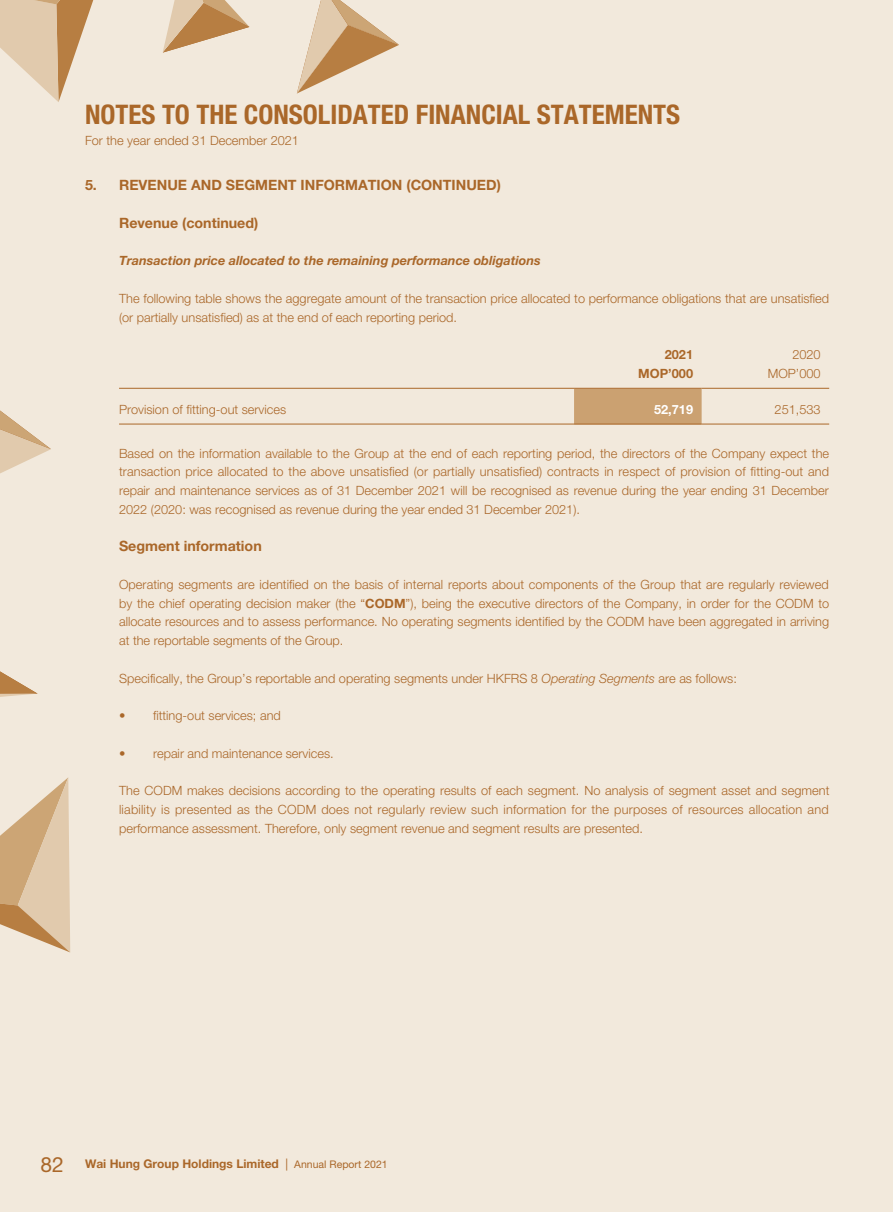
<style>
.page{position:relative;width:893px;height:1212px;background:#f2e9dc}
.page>*{position:absolute;margin:0;border:0;box-sizing:border-box;transform-origin:0 0}
.t1{font:700 condensed 27px "Helvetica Neue LT Std";color:#aa6729}
.t2{font:700 14.25px "Helvetica Neue LT Std";color:#aa6729}
.t3{font:300 12.75px/18.8px "Helvetica Neue LT Std";color:#aa6729;text-align:justify}
.t4{font:italic 700 12.75px "Helvetica Neue LT Std";color:#aa6729}
.t5{font:700 12.75px "Helvetica Neue LT Std";color:#aa6729}
.t6{font:700 12.75px "Helvetica Neue LT Std";color:#fff}
.t7{font:700 12px "Helvetica Neue LT Std";color:#aa6729}
.s1{font-weight:700}
.s2{font-style:italic}
.s3{font-weight:400;font-size:21px}
.s4{font-weight:400}
.s5{font-weight:400;font-size:10.5px}
</style>
<div class="page">
<svg style="left:0;top:671px;width:38px;height:26px"></svg>
<svg style="left:0;top:0;width:94px;height:102px"></svg>
<svg style="left:297px;top:0;width:102px;height:94px"></svg>
<svg style="left:0;top:410px;width:51px;height:64px"></svg>
<svg style="left:0;top:777px;width:70px;height:175px"></svg>
<svg style="left:163px;top:0;width:86px;height:53px"></svg>
<div style="left:574px;top:389px;width:128px;height:35px;background:#cba171"></div>
<hr style="left:119px;top:388px;width:455px;height:1px;background:#aa6729">
<hr style="left:574px;top:388px;width:128px;height:1px;background:#aa6729">
<hr style="left:702px;top:388px;width:127px;height:1px;background:#aa6729">
<hr style="left:119px;top:424px;width:455px;height:1px;background:#aa6729">
<hr style="left:574px;top:424px;width:128px;height:1px;background:#aa6729">
<hr style="left:702px;top:424px;width:127px;height:1px;background:#aa6729">
<h1 class="t1" style="left:85px;top:99px;width:597px">NOTES TO THE CONSOLIDATED FINANCIAL STATEMENTS</h1>
<p class="t3" style="left:85px;top:131px;width:216px">For the year ended 31 December 2021</p>
<p class="t2" style="left:85px;top:177px;width:417px">5. REVENUE AND SEGMENT INFORMATION (CONTINUED)</p>
<p class="t2" style="left:119px;top:214px;width:141px">Revenue (continued)</p>
<p class="t4" style="left:119px;top:253px;width:423px">Transaction price allocated to the remaining performance obligations</p>
<p class="t3" style="left:119px;top:289px;width:712px">The following table shows the aggregate amount of the transaction price allocated to performance obligations that are unsatisfied (or partially unsatisfied) as at the end of each reporting period.</p>
<p class="t5" style="left:665px;top:347px;width:30px">2021</p>
<p class="t3" style="left:792px;top:345px;width:30px">2020</p>
<p class="t5" style="left:638px;top:365px;width:56px">MOP’000</p>
<p class="t3" style="left:768px;top:364px;width:54px">MOP’000</p>
<p class="t3" style="left:119px;top:400px;width:169px">Provision of fitting-out services</p>
<p class="t6" style="left:654px;top:401px;width:40px">52,719</p>
<p class="t3" style="left:775px;top:400px;width:48px">251,533</p>
<p class="t3" style="left:119px;top:443px;width:712px">Based on the information available to the Group at the end of each reporting period, the directors of the Company expect the transaction price allocated to the above unsatisfied (or partially unsatisfied) contracts in respect of provision of fitting-out and repair and maintenance services as of 31 December 2021 will be recognised as revenue during the year ending 31 December 2022 (2020: was recognised as revenue during the year ended 31 December 2021).</p>
<p class="t2" style="left:119px;top:537px;width:144px">Segment information</p>
<p class="t3" style="left:119px;top:575px;width:712px">Operating segments are identified on the basis of internal reports about components of the Group that are regularly reviewed by the chief operating decision maker (the “<span class="s1">CODM</span>”), being the executive directors of the Company, in order for the CODM to allocate resources and to assess performance. No operating segments identified by the CODM have been aggregated in arriving at the reportable segments of the Group.</p>
<p class="t3" style="left:119px;top:668px;width:619px">Specifically, the Group’s reportable and operating segments under HKFRS 8 <span class="s2">Operating Segments</span> are as follows:</p>
<p class="t3" style="left:119px;top:706px;width:163px">• fitting-out services; and</p>
<p class="t3" style="left:119px;top:743px;width:216px">• repair and maintenance services.</p>
<p class="t3" style="left:119px;top:781px;width:712px">The CODM makes decisions according to the operating results of each segment. No analysis of segment asset and segment liability is presented as the CODM does not regularly review such information for the purposes of resources allocation and performance assessment. Therefore, only segment revenue and segment results are presented.</p>
<p class="t7" style="left:40px;top:1156px;width:349px"><span class="s3">82</span> Wai Hung Group Holdings Limited <span class="s4">|</span> <span class="s5">Annual Report 2021</span></p>
</div>
